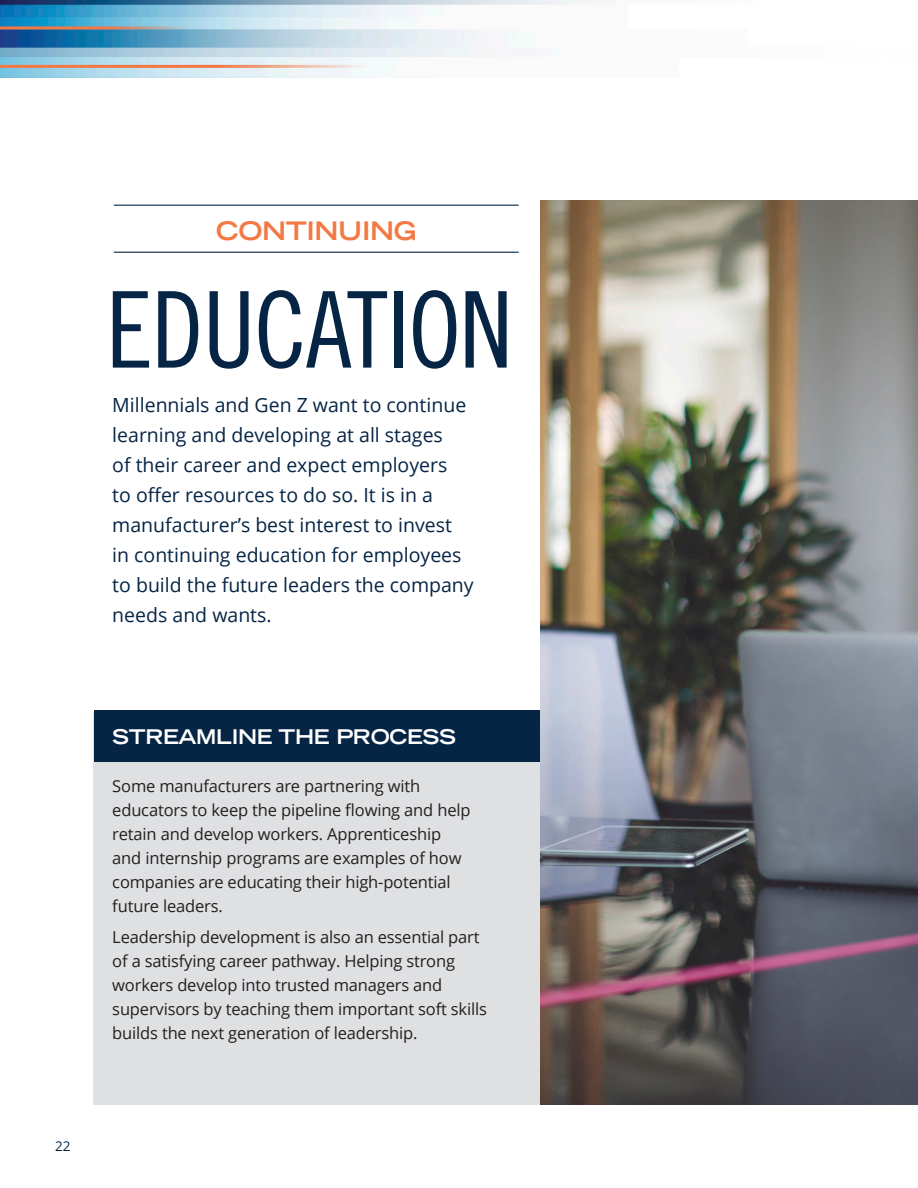
<style>
.page{position:relative;width:918px;height:1188px;background:#fff}
.page>*{position:absolute;margin:0;border:0;box-sizing:border-box;transform-origin:0 0}
.t1{font:105.9px "Trade Gothic LT Std Cn 18";letter-spacing:-.015em;color:#062545}
.t2{font:700 expanded 25.5px "Trade Gothic LT Std";letter-spacing:-.015em;color:#f37843}
.t3{font:700 expanded 20.25px "Trade Gothic LT Std";letter-spacing:-.015em;color:#fff}
.main_body{font:19.5px/30px "Open Sans";color:#062545}
.main_body-2{font:16.5px/24px "Open Sans";letter-spacing:-.01em;color:#231f20}
.t4{font:13.5px "Open Sans";color:#062545}
</style>
<div class="page">
<img style="left:0;top:0;width:619px;height:77px">
<hr style="left:0;top:65px;width:367px;height:3px;background:#f37843">
<hr style="left:0;top:26px;width:189px;height:3px;background:#f37843">
<div style="left:94px;top:713px;width:473px;height:392px;background:#dfe0e2"></div>
<div style="left:94px;top:711px;width:500px;height:51px;background:#062545"></div>
<img style="left:540px;top:200px;width:378px;height:905px">
<hr style="left:114px;top:205px;width:405px;height:1px;background:#062545">
<hr style="left:114px;top:252px;width:405px;height:1px;background:#062545">
<p class="t4" style="left:55px;top:1137px;width:17px">22</p>
<p class="t2" style="left:216px;top:214px;width:202px">CONTINUING</p>
<p class="t1" style="left:106px;top:267px;width:408px">EDUCATION</p>
<p class="main_body" style="left:112px;top:390px;width:363px">Millennials and Gen Z want to continue learning and developing at all stages<br>of their career and expect employers<br>to offer resources to do so. It is in a manufacturer’s best interest to invest<br>in continuing education for employees to build the future leaders the company needs and wants.</p>
<p class="t3" style="left:112px;top:723px;width:345px">STREAMLINE THE PROCESS</p>
<p class="main_body-2" style="left:112px;top:774px;width:360px">Some manufacturers are partnering with educators to keep the pipeline flowing and help retain and develop workers. Apprenticeship and internship programs are examples of how companies are educating their high-potential future leaders.</p>
<p class="main_body-2" style="left:112px;top:925px;width:376px">Leadership development is also an essential part of a satisfying career pathway. Helping strong workers develop into trusted managers and supervisors by teaching them important soft skills builds the next generation of leadership.</p>
</div>
